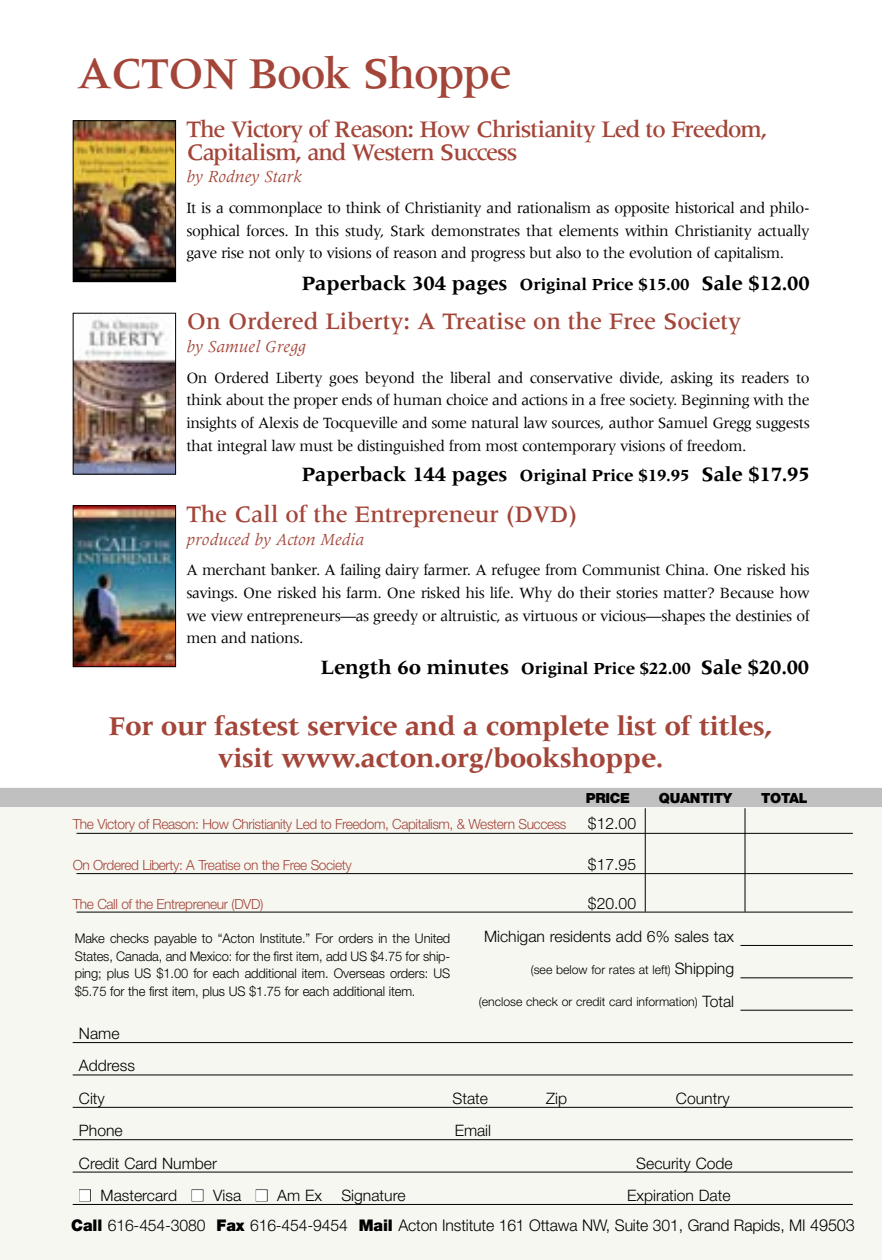
<style>
.page{position:relative;width:882px;height:1260px;background:#fff}
.page>*{position:absolute;margin:0;border:0;box-sizing:border-box;transform-origin:0 0}
.t1{font:500 45.5px "Meridien";letter-spacing:-.03em;color:#a34539}
.t2{font:700 28px/31.5px "Meridien";letter-spacing:-.02em;color:#a34539;text-align:center}
.t3{font:500 24.5px/22.8px "Meridien";letter-spacing:-.045em;color:#a34539}
.t4{font:500 24.5px "Meridien";letter-spacing:-.01em;color:#a34539}
.t5{font:700 21px "Meridien";letter-spacing:-.01em;color:#000}
.t6{font:italic 17.5px "Meridien";color:#a34539}
.t7{font:16.1px/22.8px "Meridien";letter-spacing:-.03em;color:#000;text-align:justify}
.t8{font:300 16.1px "Helvetica Neue";letter-spacing:-.01em;color:#000}
.t9{font:300 15.75px/32.4px "Helvetica Neue";color:#000;text-align:center}
.t10{font:300 14px "Helvetica Neue";letter-spacing:-.03em;color:#a34539}
.t11{font:900 14px "Helvetica Neue";letter-spacing:-.02em;color:#000}
.t12{font:300 13.3px/17.5px "Helvetica Neue";letter-spacing:-.01em;color:#000;text-align:justify}
.t13{font:300 12.25px "Helvetica Neue";color:#000}
.s1{font-size:17.5px}
.s2{font-size:15.75px;color:#000}
.s3{font-size:15.75px}
.s4{color:#fff}
.s5{font-weight:900}
.s6{font-size:16.62px}
</style>
<div class="page">
<img style="left:75px;top:122px;width:99px;height:158px">
<div style="left:73px;top:120px;width:103px;height:162px;border:1px solid #000"></div>
<div style="left:0;top:788px;width:882px;height:472px;background:#f7f7f2"></div>
<hr style="left:77px;top:833px;width:776px;height:1px;background:#000">
<hr style="left:77px;top:873px;width:776px;height:1px;background:#000">
<hr style="left:77px;top:912px;width:776px;height:1px;background:#000">
<hr style="left:745px;top:808px;width:1px;height:104px;background:#000">
<hr style="left:645px;top:808px;width:1px;height:104px;background:#000">
<div style="left:0;top:788px;width:882px;height:18px;background:#c0c0c0"></div>
<hr style="left:740px;top:945px;width:113px;height:1px;background:#000">
<hr style="left:740px;top:977px;width:113px;height:1px;background:#000">
<hr style="left:740px;top:1010px;width:113px;height:1px;background:#000">
<hr style="left:73px;top:1042px;width:780px;height:1px;background:#000">
<hr style="left:73px;top:1075px;width:780px;height:1px;background:#000">
<hr style="left:73px;top:1107px;width:780px;height:1px;background:#000">
<hr style="left:73px;top:1139px;width:780px;height:1px;background:#000">
<hr style="left:73px;top:1172px;width:780px;height:1px;background:#000">
<hr style="left:73px;top:1204px;width:780px;height:1px;background:#000">
<div style="left:79px;top:1190px;width:12px;height:11px;border:1px solid #000"></div>
<img style="left:75px;top:507px;width:99px;height:158px">
<div style="left:73px;top:505px;width:103px;height:162px;border:1px solid #000"></div>
<img style="left:75px;top:317px;width:99px;height:156px">
<div style="left:73px;top:313px;width:103px;height:162px;border:1px solid #000"></div>
<h1 class="t1" style="left:77px;top:49px;width:66px">Acton</h1>
<h1 class="t1" style="left:249px;top:49px;width:264px">Book Shoppe</h1>
<h3 class="t3" style="left:186px;top:118px;width:583px">The Victory of Reason: How Christianity Led to Freedom,<br>Capitalism, and Western Success</h3>
<p class="t6" style="left:186px;top:168px;width:117px">by Rodney Stark</p>
<p class="t7" style="left:186px;top:196px;width:625px">It is a commonplace to think of Christianity and rationalism as opposite historical and philo&shy;sophical forces. In this study, Stark demonstrates that elements within Christianity actually gave rise not only to visions of reason and progress but also to the evolution of capitalism.</p>
<h3 class="t5" style="left:302px;top:272px;width:509px">Paperback 304 pages <span class="s1">Original Price $15.00</span> Sale $12.00</h3>
<h3 class="t4" style="left:186px;top:308px;width:557px">On Ordered Liberty: A Treatise on the Free Society</h3>
<p class="t6" style="left:186px;top:337px;width:121px">by Samuel Gregg</p>
<p class="t7" style="left:186px;top:366px;width:625px">On Ordered Liberty goes beyond the liberal and conservative divide, asking its readers to think about the proper ends of human choice and actions in a free society. Beginning with the insights of Alexis de Tocqueville and some natural law sources, author Samuel Gregg suggests that integral law must be distinguished from most contemporary visions of freedom.</p>
<h3 class="t5" style="left:302px;top:462px;width:509px">Paperback 144 pages <span class="s1">Original Price $19.95</span> Sale $17.95</h3>
<h3 class="t4" style="left:186px;top:501px;width:393px">The Call of the Entrepreneur (DVD)</h3>
<p class="t6" style="left:186px;top:530px;width:179px">produced by Acton Media</p>
<p class="t7" style="left:186px;top:558px;width:625px">A merchant banker. A failing dairy farmer. A refugee from Communist China. One risked his savings. One risked his farm. One risked his life. Why do their stories matter? Because how we view entrepreneurs—as greedy or altruistic, as virtuous or vicious—shapes the destinies of men and nations.</p>
<h3 class="t5" style="left:321px;top:655px;width:490px">Length 6o minutes <span class="s1">Original Price $22.00</span> Sale $20.00</h3>
<h2 class="t2" style="left:109px;top:710px;width:665px">For our fastest service and a complete list of titles, visit www.acton.org/bookshoppe.</h2>
<p class="t11" style="left:586px;top:790px;width:46px">PRICE</p>
<p class="t11" style="left:659px;top:790px;width:75px">QUANTITY</p>
<p class="t11" style="left:761px;top:790px;width:48px">TOTAL</p>
<p class="t10" style="left:73px;top:816px;width:565px">The Victory of Reason: How Christianity Led to Freedom, Capitalism, &amp; Western Success <span class="s2">$12.00</span></p>
<p class="t10" style="left:73px;top:857px;width:281px">On Ordered Liberty: A Treatise on the Free Society</p>
<p class="t9" style="left:588px;top:848px;width:50px">$17.95</p>
<p class="t10" style="left:73px;top:896px;width:192px">The Call of the Entrepreneur (DVD)</p>
<p class="t9" style="left:484px;top:887px;width:252px">$20.00<br>Michigan residents add 6% sales tax</p>
<p class="t13" style="left:531px;top:962px;width:205px">(see below for rates at left) <span class="s3">Shipping</span></p>
<p class="t13" style="left:479px;top:994px;width:257px">(enclose check or credit card information) <span class="s3">Total</span></p>
<p class="t9" style="left:79px;top:1017px;width:58px;text-align:left">Name<br>Address<br>City</p>
<p class="t12" style="left:75px;top:930px;width:377px">Make checks payable to “Acton Institute.” For orders in the United States, Canada, and Mexico: for the first item, add US $4.75 for ship&shy;ping; plus US $1.00 for each additional item. Overseas orders: US $5.75 for the first item, plus US $1.75 for each additional item.</p>
<p class="t9" style="left:452px;top:1082px;width:37px">State</p>
<p class="t9" style="left:546px;top:1082px;width:22px">Zip</p>
<p class="t9" style="left:676px;top:1082px;width:55px">Country</p>
<p class="t9" style="left:79px;top:1114px;width:45px">Phone</p>
<p class="t9" style="left:455px;top:1114px;width:38px">Email</p>
<p class="t9" style="left:79px;top:1146px;width:140px">Credit Card Number</p>
<p class="t9" style="left:636px;top:1146px;width:98px">Security Code</p>
<p class="t9" style="left:79px;top:1179px;width:328px"><span class="s4">■</span> Mastercard <span class="s4">■</span> Visa <span class="s4">■</span> Am Ex Signature</p>
<p class="t9" style="left:627px;top:1179px;width:105px">Expiration Date</p>
<p class="t8" style="left:71px;top:1215px;width:785px"><span class="s5">CALL</span> 616-454-3080 <span class="s5">FAX</span> 616-454-9454 <span class="s5">MAIL</span> Acton Institute 161 Ottawa NW, Suite 301, Grand Rapids, MI <span class="s6">49503</span></p>
</div>
